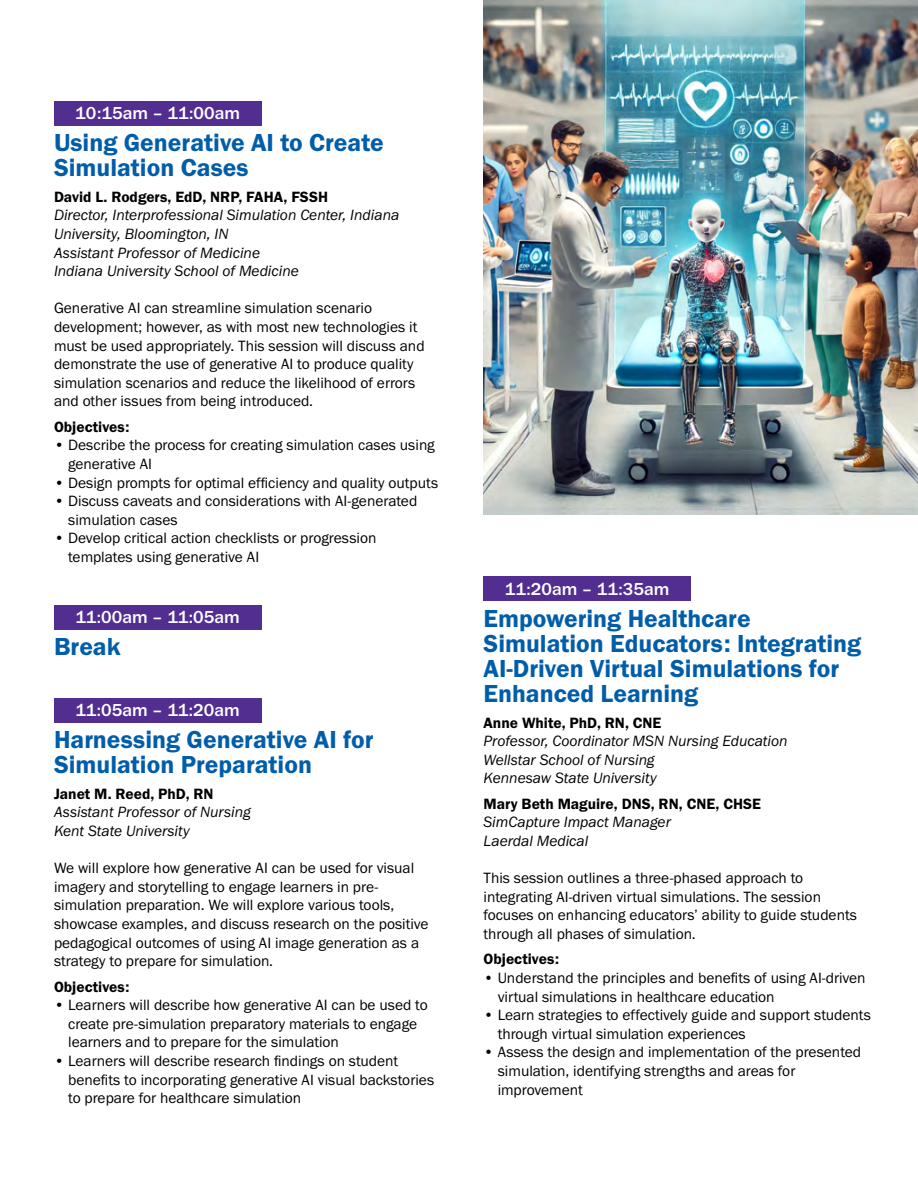
<style>
.page{position:relative;width:918px;height:1188px;background:#fff}
.page>*{position:absolute;margin:0;border:0;box-sizing:border-box;transform-origin:0 0}
.t1{font:25.5px/25.2px "Franklin Gothic URW Dem";color:#005daa}
.t2{font:500 18px "Franklin Gothic URW";color:#fff}
.t3{font:15.45px/18.6px "Franklin Gothic URW Boo";color:#000}
.t4{font:15.45px/18.6px "Franklin Gothic URW Boo Ita";color:#000}
.t5{font:15.45px "Franklin Gothic URW Dem";color:#000}
</style>
<div class="page">
<div style="left:54px;top:101px;width:207px;height:24px;background:#522e91"></div>
<div style="left:54px;top:605px;width:207px;height:24px;background:#522e91"></div>
<div style="left:54px;top:698px;width:207px;height:24px;background:#522e91"></div>
<div style="left:484px;top:577px;width:207px;height:24px;background:#522e91"></div>
<img style="left:484px;top:0;width:434px;height:514px">
<p class="t2" style="left:75px;top:102px;width:166px">10:15am – 11:00am</p>
<h1 class="t1" style="left:54px;top:130px;width:331px">Using Generative AI to Create<br>Simulation Cases</h1>
<p class="t5" style="left:54px;top:187px;width:276px">David L. Rodgers, EdD, NRP, FAHA, FSSH</p>
<p class="t4" style="left:54px;top:206px;width:347px">Director, Interprofessional Simulation Center, Indiana University, Bloomington, IN<br>Assistant Professor of Medicine<br>Indiana University School of Medicine</p>
<p class="t3" style="left:54px;top:299px;width:372px">Generative AI can streamline simulation scenario development; however, as with most new technologies it must be used appropriately. This session will discuss and demonstrate the use of generative AI to produce quality simulation scenarios and reduce the likelihood of errors and other issues from being introduced.</p>
<p class="t5" style="left:54px;top:417px;width:77px">Objectives:</p>
<p class="t3" style="left:68px;top:436px;width:368px;text-indent:-14px">• Describe the process for creating simulation cases using generative AI</p>
<p class="t3" style="left:54px;top:473px;width:386px">• Design prompts for optimal efficiency and quality outputs</p>
<p class="t3" style="left:68px;top:491px;width:351px;text-indent:-14px">• Discuss caveats and considerations with AI-generated simulation cases</p>
<p class="t3" style="left:68px;top:529px;width:310px;text-indent:-14px">• Develop critical action checklists or progression templates using generative AI</p>
<p class="t2" style="left:75px;top:606px;width:166px">11:00am – 11:05am</p>
<h1 class="t1" style="left:54px;top:634px;width:68px">Break</h1>
<p class="t2" style="left:75px;top:699px;width:166px">11:05am – 11:20am</p>
<h1 class="t1" style="left:54px;top:727px;width:321px">Harnessing Generative AI for<br>Simulation Preparation</h1>
<p class="t5" style="left:54px;top:784px;width:161px">Janet M. Reed, PhD, RN</p>
<p class="t4" style="left:54px;top:803px;width:198px">Assistant Professor of Nursing<br>Kent State University</p>
<p class="t3" style="left:54px;top:858px;width:376px">We will explore how generative AI can be used for visual imagery and storytelling to engage learners in pre&shy;simulation preparation. We will explore various tools, showcase examples, and discuss research on the positive pedagogical outcomes of using AI image generation as a strategy to prepare for simulation.</p>
<p class="t5" style="left:54px;top:977px;width:77px">Objectives:</p>
<p class="t3" style="left:68px;top:995px;width:361px;text-indent:-14px">• Learners will describe how generative AI can be used to create pre-simulation preparatory materials to engage learners and to prepare for the simulation</p>
<p class="t3" style="left:68px;top:1051px;width:368px;text-indent:-14px">• Learners will describe research findings on student benefits to incorporating generative AI visual backstories to prepare for healthcare simulation</p>
<p class="t2" style="left:505px;top:578px;width:166px">11:20am – 11:35am</p>
<h1 class="t1" style="left:484px;top:605px;width:379px">Empowering Healthcare<br>Simulation Educators: Integrating<br>AI-Driven Virtual Simulations for<br>Enhanced Learning</h1>
<p class="t5" style="left:484px;top:713px;width:179px">Anne White, PhD, RN, CNE</p>
<p class="t4" style="left:484px;top:732px;width:306px">Professor, Coordinator MSN Nursing Education<br>Wellstar School of Nursing<br>Kennesaw State University</p>
<p class="t5" style="left:484px;top:794px;width:279px">Mary Beth Maguire, DNS, RN, CNE, CHSE</p>
<p class="t4" style="left:484px;top:813px;width:189px">SimCapture Impact Manager<br>Laerdal Medical</p>
<p class="t3" style="left:484px;top:869px;width:375px">This session outlines a three-phased approach to integrating AI-driven virtual simulations. The session focuses on enhancing educators’ ability to guide students through all phases of simulation.</p>
<p class="t5" style="left:484px;top:950px;width:77px">Objectives:</p>
<p class="t3" style="left:498px;top:968px;width:369px;text-indent:-14px">• Understand the principles and benefits of using AI-driven virtual simulations in healthcare education</p>
<p class="t3" style="left:498px;top:1005px;width:375px;text-indent:-14px">• Learn strategies to effectively guide and support students through virtual simulation experiences</p>
<p class="t3" style="left:498px;top:1043px;width:365px;text-indent:-14px">• Assess the design and implementation of the presented simulation, identifying strengths and areas for improvement</p>
</div>
